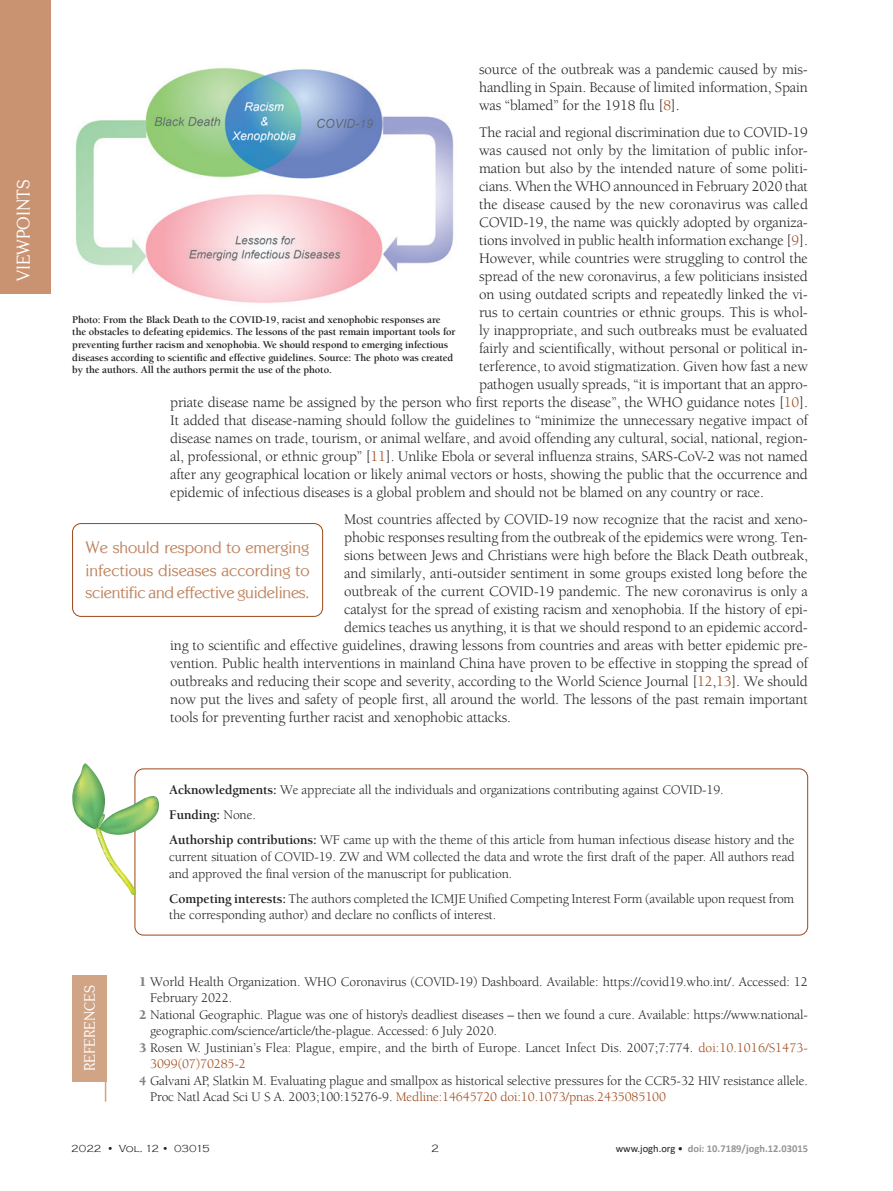
<style>
.page{position:relative;width:893px;height:1191px;background:#fff}
.page>*{position:absolute;margin:0;border:0;box-sizing:border-box;transform-origin:0 0}
.t1{font:18px "Centabel";color:#fff}
.LEAD_Viewpoints{font:16.5px/22.5px "Centabel";letter-spacing:-.015em;color:#bf825d;text-align:justify}
.Tekst_Osnovni{font:15px/18px "Berkeley Std";letter-spacing:-.01em;color:#231f20;text-align:justify}
.Tekst_Osnovni-2{font:15px "Centabel";letter-spacing:-.01em;color:#fff}
.Reference{font:13.5px/16.5px "Berkeley Std";letter-spacing:-.01em;color:#231f20}
.Acknowledgements{font:13.5px/16.5px "Berkeley Std";letter-spacing:-.01em;color:#231f20;text-align:justify}
.Acknowledgements-2{font:700 13.5px "Berkeley Std";letter-spacing:-.01em;color:#231f20}
.t2{font:300 10.95px "Copperplate Gothic";color:#231f20}
.potpisi_slike_Photo{font:700 10.5px/12.6px "Berkeley Std";letter-spacing:-.01em;color:#231f20}
.t3{font:700 10.5px "Calibri";color:#939598}
.t4{font:300 10.5px "Copperplate Gothic";color:#231f20}
.s1{color:#9d4718}
.s2{font-weight:700}
.s3{font-weight:400}
.s4{font-weight:900;color:#808285}
.s5{font-weight:400;color:#231f20}
</style>
<div class="page">
<div style="left:0;top:0;width:51px;height:293px;background:#c99270"></div>
<div style="left:72px;top:523px;width:251px;height:93px;border:1px solid #9d4718;border-radius:9px"></div>
<img style="left:75px;top:68px;width:379px;height:235px">
<div style="left:135px;top:768px;width:673px;height:167px;border:1px solid #9d4718;border-radius:9px"></div>
<svg style="left:72px;top:763px;width:87px;height:132px"></svg>
<div style="left:72px;top:975px;width:34px;height:106px;background:#d1a486"></div>
<hr style="left:105px;top:1054px;width:1px;height:47px;background:#d1a486">
<p class="t1" style="left:13px;top:281px;width:103px;rotate:-90deg">VIEWPOINTS</p>
<p class="Tekst_Osnovni" style="left:479px;top:61px;width:330px">source of the outbreak was a pandemic caused by mis&shy;handling in Spain. Because of limited information, Spain was “blamed” for the 1918 flu [<span class="s1">8</span>].</p>
<p class="Tekst_Osnovni" style="left:479px;top:123px;width:330px">The racial and regional discrimination due to COVID-19</p>
<p class="Tekst_Osnovni" style="left:479px;top:141px;width:330px">was caused not only by the limitation of public infor-</p>
<p class="Tekst_Osnovni" style="left:479px;top:159px;width:330px">mation but also by the intended nature of some politi-</p>
<p class="Tekst_Osnovni" style="left:479px;top:177px;width:330px">cians. When the WHO announced in February 2020 that</p>
<p class="Tekst_Osnovni" style="left:479px;top:195px;width:330px">the disease caused by the new coronavirus was called</p>
<p class="Tekst_Osnovni" style="left:479px;top:213px;width:330px">COVID-19, the name was quickly adopted by organiza-</p>
<p class="Tekst_Osnovni" style="left:479px;top:231px;width:330px">tions involved in public health information exchange [<span class="s1">9</span>].</p>
<p class="Tekst_Osnovni" style="left:479px;top:249px;width:330px">However, while countries were struggling to control the</p>
<p class="Tekst_Osnovni" style="left:479px;top:267px;width:330px">spread of the new coronavirus, a few politicians insisted</p>
<p class="Tekst_Osnovni" style="left:479px;top:285px;width:330px">on using outdated scripts and repeatedly linked the vi-</p>
<p class="Tekst_Osnovni" style="left:479px;top:303px;width:330px">rus to certain countries or ethnic groups. This is whol-</p>
<p class="Tekst_Osnovni" style="left:479px;top:321px;width:330px">ly inappropriate, and such outbreaks must be evaluated</p>
<p class="Tekst_Osnovni" style="left:479px;top:339px;width:330px">fairly and scientifically, without personal or political in-</p>
<p class="Tekst_Osnovni" style="left:479px;top:357px;width:330px">terference, to avoid stigmatization. Given how fast a new</p>
<p class="Tekst_Osnovni" style="left:479px;top:375px;width:330px">pathogen usually spreads, “it is important that an appro-</p>
<p class="Tekst_Osnovni" style="left:170px;top:393px;width:639px">priate disease name be assigned by the person who first reports the disease”, the WHO guidance notes [<span class="s1">10</span>].</p>
<p class="Tekst_Osnovni" style="left:170px;top:411px;width:639px">It added that disease-naming should follow the guidelines to “minimize the unnecessary negative impact of</p>
<p class="Tekst_Osnovni" style="left:170px;top:429px;width:639px">disease names on trade, tourism, or animal welfare, and avoid offending any cultural, social, national, region-</p>
<p class="Tekst_Osnovni" style="left:170px;top:447px;width:639px">al, professional, or ethnic group” [<span class="s1">11</span>]. Unlike Ebola or several influenza strains, SARS-CoV-2 was not named</p>
<p class="Tekst_Osnovni" style="left:170px;top:465px;width:639px">after any geographical location or likely animal vectors or hosts, showing the public that the occurrence and</p>
<p class="Tekst_Osnovni" style="left:170px;top:483px;width:595px">epidemic of infectious diseases is a global problem and should not be blamed on any country or race.</p>
<p class="Tekst_Osnovni" style="left:344px;top:510px;width:465px">Most countries affected by COVID-19 now recognize that the racist and xeno-</p>
<p class="Tekst_Osnovni" style="left:344px;top:528px;width:465px">phobic responses resulting from the outbreak of the epidemics were wrong. Ten-</p>
<p class="Tekst_Osnovni" style="left:344px;top:546px;width:465px">sions between Jews and Christians were high before the Black Death outbreak,</p>
<p class="Tekst_Osnovni" style="left:344px;top:564px;width:465px">and similarly, anti-outsider sentiment in some groups existed long before the</p>
<p class="Tekst_Osnovni" style="left:344px;top:582px;width:465px">outbreak of the current COVID-19 pandemic. The new coronavirus is only a</p>
<p class="Tekst_Osnovni" style="left:344px;top:600px;width:465px">catalyst for the spread of existing racism and xenophobia. If the history of epi-</p>
<p class="Tekst_Osnovni" style="left:344px;top:618px;width:465px">demics teaches us anything, it is that we should respond to an epidemic accord-</p>
<p class="Tekst_Osnovni" style="left:170px;top:636px;width:639px">ing to scientific and effective guidelines, drawing lessons from countries and areas with better epidemic pre-</p>
<p class="Tekst_Osnovni" style="left:170px;top:654px;width:639px">vention. Public health interventions in mainland China have proven to be effective in stopping the spread of</p>
<p class="Tekst_Osnovni" style="left:170px;top:672px;width:639px">outbreaks and reducing their scope and severity, according to the World Science Journal [<span class="s1">12</span>,<span class="s1">13</span>]. We should</p>
<p class="Tekst_Osnovni" style="left:170px;top:690px;width:639px">now put the lives and safety of people first, all around the world. The lessons of the past remain important</p>
<p class="Tekst_Osnovni" style="left:170px;top:708px;width:342px">tools for preventing further racist and xenophobic attacks.</p>
<p class="potpisi_slike_Photo" style="left:72px;top:313px;width:385px">Photo: From the Black Death to the COVID-19, racist and xenophobic responses are the obstacles to defeating epidemics. The lessons of the past remain important tools for preventing further racism and xenophobia. We should respond to emerging infectious diseases according to scientific and effective guidelines. Source: The photo was created by the authors. All the authors permit the use of the photo.</p>
<p class="LEAD_Viewpoints" style="left:86px;top:536px;width:226px">We should respond to emerging infectious diseases according to scientific and effective guidelines.</p>
<p class="Acknowledgements" style="left:169px;top:782px;width:556px"><span class="s2">Acknowledgments:</span> We appreciate all the individuals and organizations contributing against COVID-19.</p>
<p class="Acknowledgements-2" style="left:169px;top:808px;width:88px">Funding: <span class="s3">None.</span></p>
<p class="Acknowledgements" style="left:169px;top:832px;width:627px"><span class="s2">Authorship contributions:</span> WF came up with the theme of this article from human infectious disease history and the current situation of COVID-19. ZW and WM collected the data and wrote the first draft of the paper. All authors read and approved the final version of the manuscript for publication.</p>
<p class="Acknowledgements" style="left:169px;top:890px;width:627px"><span class="s2">Competing interests:</span> The authors completed the ICMJE Unified Competing Interest Form (available upon request from the corresponding author) and declare no conflicts of interest.</p>
<p class="Tekst_Osnovni-2" style="left:81px;top:1070px;width:87px;rotate:-90deg">REFERENCES</p>
<p class="Reference" style="left:150px;top:973px;width:659px;text-indent:-11px"><span class="s4">1</span> World Health Organization. WHO Coronavirus (COVID-19) Dashboard. Available: https://covid19.who.int/. Accessed: 12<br>February 2022.</p>
<p class="Reference" style="left:150px;top:1006px;width:659px;text-indent:-11px"><span class="s4">2</span> National Geographic. Plague was one of history’s deadliest diseases – then we found a cure. Available: https://www.national&shy;geographic.com/science/article/the-plague. Accessed: 6 July 2020.</p>
<p class="Reference" style="left:150px;top:1039px;width:659px;text-indent:-11px"><span class="s4">3</span> Rosen W. Justinian’s Flea: Plague, empire, and the birth of Europe. Lancet Infect Dis. 2007;7:774. <span class="s1">doi:10.1016/S1473-<br>3099(07)70285-2</span></p>
<p class="Reference" style="left:150px;top:1072px;width:659px;text-indent:-11px"><span class="s4">4</span> Galvani AP, Slatkin M. Evaluating plague and smallpox as historical selective pressures for the CCR5-32 HIV resistance allele.<br>Proc Natl Acad Sci U S A. 2003;100:15276-9. <span class="s1">Medline:14645720 doi:10.1073/pnas.2435085100</span></p>
<p class="t4" style="left:71px;top:1142px;width:140px">2022 • Vol. 12 • 03015</p>
<p class="t2" style="left:431px;top:1142px;width:9px">2</p>
<p class="t3" style="left:616px;top:1141px;width:194px"><span class="s5">www.jogh.org •</span> doi: 10.7189/jogh.12.03015</p>
</div>
